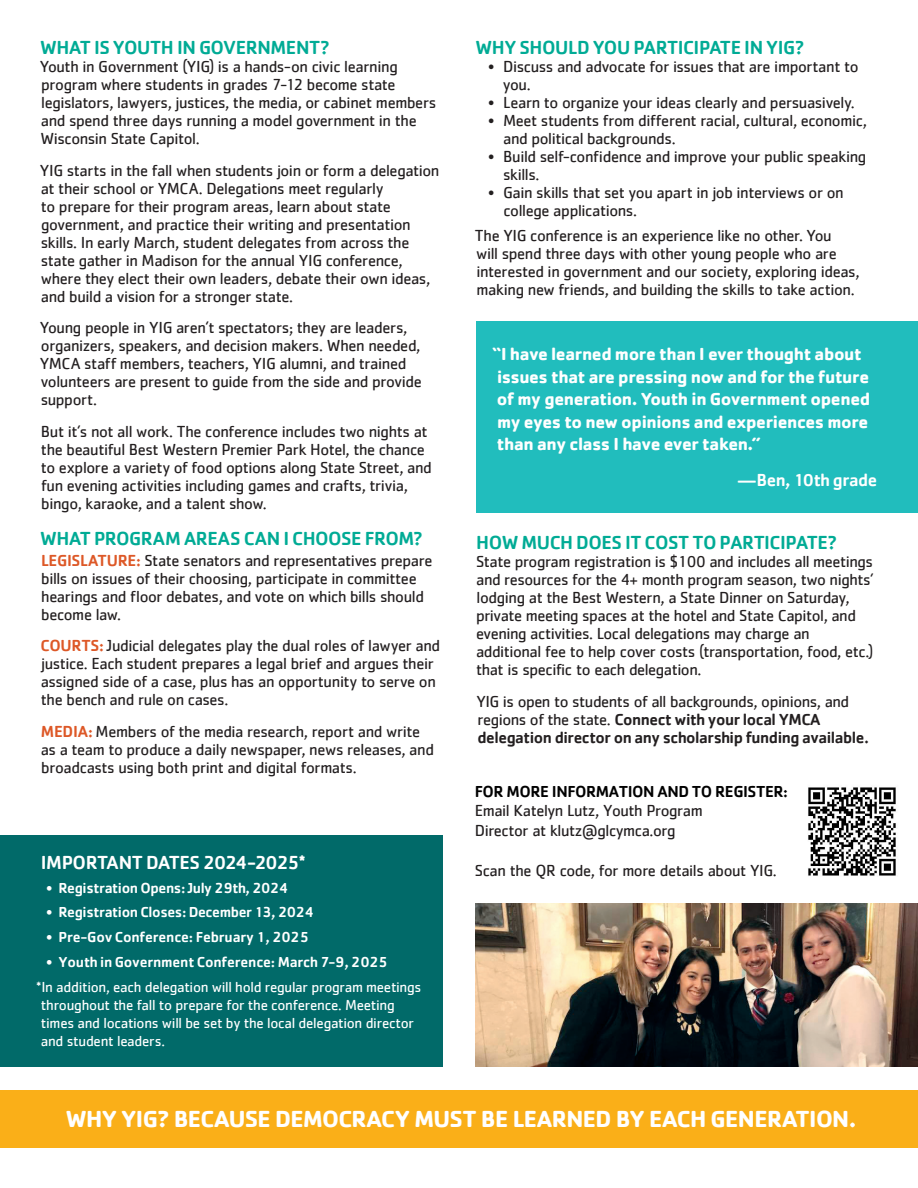
<style>
.page{position:relative;width:918px;height:1188px;background:#fff}
.page>*{position:absolute;margin:0;border:0;box-sizing:border-box;transform-origin:0 0}
.Body{font:700 24px "Cachet";letter-spacing:-.025em;color:#fff}
.Subhead{font:500 19.5px "Cachet";letter-spacing:-.025em;color:#00ab95}
.Body-2{font:500 19.5px "Cachet";letter-spacing:-.025em;color:#00ab95}
.Subhead-2{font:500 19.5px "Cachet";letter-spacing:-.03em;color:#fff}
.Body-3{font:700 18px/22.5px "Cachet";letter-spacing:-.025em;color:#fff}
.Body-4{font:500 18px "Cachet";letter-spacing:-.02em;color:#fff}
.Body-5{font:16.5px/18px "Cachet";letter-spacing:-.025em;color:#231f20}
.Body-6{font:500 16.5px/18px "Cachet";letter-spacing:-.025em;color:#231f20}
.t1{font:500 16.5px "Cachet Std";letter-spacing:-.025em;color:#000}
.Body-7{font:15px/18px "Cachet";letter-spacing:-.02em;color:#fff}
.t2{font:500 15px "Cachet Std";letter-spacing:-.015em;color:#fff}
.s1{font-weight:500;color:#dd5827}
.s2{font-family:"Cachet"}
.s3{font-weight:400}
</style>
<div class="page">
<div style="left:476px;top:321px;width:442px;height:192px;background:#21bdbd"></div>
<div style="left:0;top:1090px;width:918px;height:58px;background:#faaf18"></div>
<div style="left:0;top:835px;width:442px;height:231px;background:#016a69"></div>
<img style="left:476px;top:903px;width:442px;height:163px">
<img style="left:808px;top:787px;width:88px;height:89px">
<p class="Subhead" style="left:40px;top:36px;width:291px">WHAT IS YOUTH IN GOVERNMENT?</p>
<p class="Body-5" style="left:40px;top:57px;width:398px">Youth in Government (YIG) is a hands-on civic learning program where students in grades 7-12 become state legislators, lawyers, justices, the media, or cabinet members and spend three days running a model government in the Wisconsin State Capitol.</p>
<p class="Body-5" style="left:40px;top:161px;width:401px">YIG starts in the fall when students join or form a delegation at their school or YMCA. Delegations meet regularly<br>to prepare for their program areas, learn about state government, and practice their writing and presentation skills. In early March, student delegates from across the state gather in Madison for the annual YIG conference, where they elect their own leaders, debate their own ideas, and build a vision for a stronger state.</p>
<p class="Body-5" style="left:40px;top:318px;width:384px">Young people in YIG aren’t spectators; they are leaders, organizers, speakers, and decision makers. When needed, YMCA staff members, teachers, YIG alumni, and trained volunteers are present to guide from the side and provide support.</p>
<p class="Body-5" style="left:41px;top:422px;width:393px">But it’s not all work. The conference includes two nights at the beautiful Best Western Premier Park Hotel, the chance to explore a variety of food options along State Street, and fun evening activities including games and crafts, trivia, bingo, karaoke, and a talent show.</p>
<p class="Subhead" style="left:40px;top:526px;width:384px">WHAT PROGRAM AREAS CAN I CHOOSE FROM?</p>
<p class="Body-5" style="left:41px;top:551px;width:393px"><span class="s1">LEGISLATURE:</span> State senators and representatives prepare bills on issues of their choosing, participate in committee hearings and floor debates, and vote on which bills should become law.</p>
<p class="Body-5" style="left:41px;top:637px;width:401px"><span class="s1">COURTS:</span> Judicial delegates play the dual roles of lawyer and justice. Each student prepares a legal brief and argues their assigned side of a case, plus has an opportunity to serve on the bench and rule on cases.</p>
<p class="Body-5" style="left:41px;top:722px;width:395px"><span class="s1">MEDIA:</span> Members of the media research, report and write as a team to produce a daily newspaper, news releases, and broadcasts using both print and digital formats.</p>
<p class="Subhead-2" style="left:41px;top:850px;width:267px">IMPORTANT DATES 2024-2025*</p>
<p class="t2" style="left:46px;top:878px;width:244px"><span class="s2">•</span> Registration Opens: July 29th, 2024</p>
<p class="t2" style="left:46px;top:903px;width:269px"><span class="s2">•</span> Registration Closes: December 13, 2024</p>
<p class="t2" style="left:46px;top:928px;width:264px"><span class="s2">•</span> Pre-Gov Conference: February 1, 2025</p>
<p class="t2" style="left:46px;top:953px;width:343px"><span class="s2">•</span> Youth in Government Conference: March 7-9, 2025</p>
<p class="Body-7" style="left:41px;top:978px;width:382px;text-indent:-5px">*In addition, each delegation will hold regular program meetings throughout the fall to prepare for the conference. Meeting times and locations will be set by the local delegation director and student leaders.</p>
<p class="Subhead" style="left:476px;top:36px;width:330px">WHY SHOULD YOU PARTICIPATE IN YIG?</p>
<p class="Body-5" style="left:503px;top:57px;width:357px;text-indent:-15px">• Discuss and advocate for issues that are important to you.</p>
<p class="Body-5" style="left:488px;top:93px;width:368px">• Learn to organize your ideas clearly and persuasively.</p>
<p class="Body-5" style="left:503px;top:111px;width:365px;text-indent:-15px">• Meet students from different racial, cultural, economic, and political backgrounds.</p>
<p class="Body-5" style="left:503px;top:147px;width:365px;text-indent:-15px">• Build self-confidence and improve your public speaking skills.</p>
<p class="Body-5" style="left:504px;top:183px;width:342px;text-indent:-15px">• Gain skills that set you apart in job interviews or on college applications.</p>
<p class="Body-5" style="left:475px;top:226px;width:386px">The YIG conference is an experience like no other. You<br>will spend three days with other young people who are interested in government and our society, exploring ideas, making new friends, and building the skills to take action.</p>
<p class="Body-3" style="left:492px;top:342px;width:380px">“I have learned more than I ever thought about issues that are pressing now and for the future of my generation. Youth in Government opened my eyes to new opinions and experiences more than any class I have ever taken.”</p>
<p class="Body-4" style="left:738px;top:469px;width:141px">—Ben, 10th grade</p>
<p class="Body-2" style="left:476px;top:530px;width:362px">HOW MUCH DOES IT COST TO PARTICIPATE?</p>
<p class="Body-5" style="left:476px;top:552px;width:399px">State program registration is $100 and includes all meetings and resources for the 4+ month program season, two nights’ lodging at the Best Western, a State Dinner on Saturday, private meeting spaces at the hotel and State Capitol, and evening activities. Local delegations may charge an additional fee to help cover costs (transportation, food, etc.) that is specific to each delegation.</p>
<p class="Body-6" style="left:476px;top:692px;width:394px"><span class="s3">YIG is open to students of all backgrounds, opinions, and regions of the state.</span> Connect with your local YMCA delegation director on any scholarship funding available.</p>
<p class="t1" style="left:475px;top:781px;width:315px">FOR MORE INFORMATION AND TO REGISTER:</p>
<p class="Body-5" style="left:475px;top:801px;width:229px;line-height:19.8px">Email Katelyn Lutz, Youth Program<br>Director at klutz@glcymca.org</p>
<p class="Body-5" style="left:475px;top:861px;width:303px">Scan the QR code, for more details about YIG.</p>
<p class="Body" style="left:66px;top:1104px;width:792px">WHY YIG? BECAUSE DEMOCRACY MUST BE LEARNED BY EACH GENERATION.</p>
</div>
